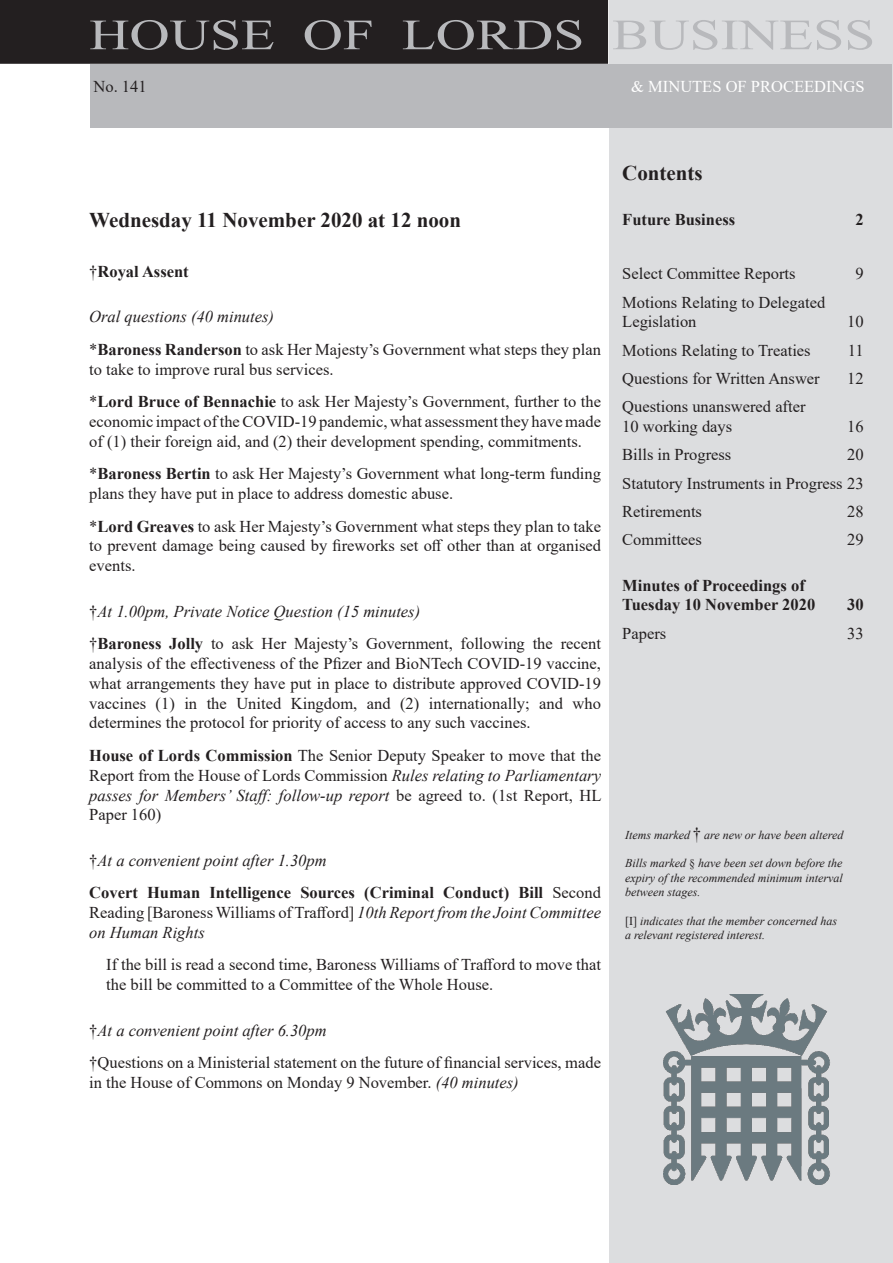
<style>
.page{position:relative;width:893px;height:1263px;background:#fff}
.page>*{position:absolute;margin:0;border:0;box-sizing:border-box;transform-origin:0 0}
.t1{font:43.2px "Times New Roman";color:#b8b9bc;scale:1.29 1}
.OPDate{font:700 21px "Times New Roman";color:#231f20}
.OrderPaperEntryDispl{font:16.5px/19.8px "Times New Roman";color:#231f20}
.OrderPaperEntryDispl-2{font:700 16.5px/19.8px "Times New Roman";color:#231f20;text-align:justify}
.OrderPaperEntryDispl-3{font:italic 16.5px "Times New Roman";color:#231f20}
.t2{font:16.5px "Times New Roman";color:#fff}
.t3{font:italic 12px/14.4px "Times New Roman";color:#231f20;text-align:justify}
.s1{font-weight:400}
.s2{font-weight:700}
.s3{font-style:normal}
.s4{font-style:italic}
.s5{font-weight:400;font-style:italic}
.s6{font-style:normal;font-size:16.5px}
</style>
<div class="page">
<div style="left:1px;top:1px;width:606px;height:62px;background:#231f20"></div>
<div style="left:0;top:0;width:608px;height:64px;border:2px solid #231f20"></div>
<div style="left:609px;top:1px;width:283px;height:1262px;background:#dcdddf"></div>
<div style="left:90px;top:65px;width:801px;height:63px;background:#b8b9bc"></div>
<img style="left:664px;top:994px;width:166px;height:190px">
<h1 class="t1" style="left:89px;top:4px;width:611px">HOUSE OF LORDS BUSINESS</h1>
<p class="OrderPaperEntryDispl" style="left:94px;top:76px;width:55px">No. 141</p>
<p class="t2" style="left:631px;top:75px;width:235px">&amp; MINUTES OF PROCEEDINGS</p>
<p class="OPDate" style="left:89px;top:205px;width:373px">Wednesday 11 November 2020 at 12 noon</p>
<p class="OrderPaperEntryDispl-2" style="left:89px;top:261px;width:101px"><span class="s1">†</span>Royal Assent</p>
<p class="OrderPaperEntryDispl-3" style="left:89px;top:305px;width:186px">Oral questions (40 minutes)</p>
<p class="OrderPaperEntryDispl" style="left:89px;top:339px;width:513px">*<span class="s2">Baroness Randerson</span> to ask Her Majesty’s Government what steps they plan to take to improve rural bus services.</p>
<p class="OrderPaperEntryDispl" style="left:89px;top:391px;width:513px;text-align:justify">*<span class="s2">Lord Bruce of Bennachie</span> to ask Her Majesty’s Government, further to the economic impact of the COVID-19 pandemic, what assessment they have made of (1) their foreign aid, and (2) their development spending, commitments.</p>
<p class="OrderPaperEntryDispl" style="left:89px;top:463px;width:513px">*<span class="s2">Baroness Bertin</span> to ask Her Majesty’s Government what long-term funding plans they have put in place to address domestic abuse.</p>
<p class="OrderPaperEntryDispl" style="left:89px;top:516px;width:513px;text-align:justify">*<span class="s2">Lord Greaves</span> to ask Her Majesty’s Government what steps they plan to take to prevent damage being caused by fireworks set off other than at organised events.</p>
<p class="OrderPaperEntryDispl-3" style="left:89px;top:600px;width:332px"><span class="s3">†</span>At 1.00pm, Private Notice Question (15 minutes)</p>
<p class="OrderPaperEntryDispl" style="left:89px;top:633px;width:513px;text-align:justify">†<span class="s2">Baroness Jolly</span> to ask Her Majesty’s Government, following the recent analysis of the effectiveness of the Pfizer and BioNTech COVID-19 vaccine, what arrangements they have put in place to distribute approved COVID-19 vaccines (1) in the United Kingdom, and (2) internationally; and who determines the protocol for priority of access to any such vaccines.</p>
<p class="OrderPaperEntryDispl" style="left:89px;top:745px;width:514px;text-align:justify"><span class="s2">House of Lords Commission</span> The Senior Deputy Speaker to move that the Report from the House of Lords Commission <span class="s4">Rules relating to Parliamentary passes for Members’ Staff: follow-up report</span> be agreed to. (1st Report, HL Paper 160)</p>
<p class="OrderPaperEntryDispl-3" style="left:89px;top:849px;width:239px"><span class="s3">†</span>At a convenient point after 1.30pm</p>
<p class="OrderPaperEntryDispl-2" style="left:89px;top:882px;width:513px">Covert Human Intelligence Sources (Criminal Conduct) Bill <span class="s1">Second Reading [Baroness Williams of Trafford]</span> <span class="s5">10th Report from the Joint Committee on Human Rights</span></p>
<p class="OrderPaperEntryDispl" style="left:106px;top:954px;width:496px">If the bill is read a second time, Baroness Williams of Trafford to move that the bill be committed to a Committee of the Whole House.</p>
<p class="OrderPaperEntryDispl-3" style="left:89px;top:1018px;width:239px"><span class="s3">†</span>At a convenient point after 6.30pm</p>
<p class="OrderPaperEntryDispl" style="left:89px;top:1052px;width:513px">†Questions on a Ministerial statement on the future of financial services, made in the House of Commons on Monday 9 November. <span class="s4">(40 minutes)</span></p>
<p class="OPDate" style="left:622px;top:158px;width:82px">Contents</p>
<p class="OrderPaperEntryDispl-2" style="left:622px;top:209px;width:114px">Future Business</p>
<p class="OrderPaperEntryDispl-2" style="left:855px;top:209px;width:10px">2</p>
<p class="OrderPaperEntryDispl" style="left:622px;top:263px;width:175px">Select Committee Reports</p>
<p class="OrderPaperEntryDispl" style="left:855px;top:263px;width:10px">9</p>
<p class="OrderPaperEntryDispl" style="left:622px;top:292px;width:205px">Motions Relating to Delegated<br>Legislation</p>
<p class="OrderPaperEntryDispl" style="left:847px;top:311px;width:18px">10</p>
<p class="OrderPaperEntryDispl" style="left:622px;top:340px;width:190px">Motions Relating to Treaties</p>
<p class="OrderPaperEntryDispl" style="left:848px;top:340px;width:17px">11</p>
<p class="OrderPaperEntryDispl" style="left:622px;top:368px;width:199px">Questions for Written Answer</p>
<p class="OrderPaperEntryDispl" style="left:847px;top:368px;width:18px">12</p>
<p class="OrderPaperEntryDispl" style="left:622px;top:396px;width:185px">Questions unanswered after<br>10 working days</p>
<p class="OrderPaperEntryDispl" style="left:847px;top:416px;width:18px">16</p>
<p class="OrderPaperEntryDispl" style="left:622px;top:444px;width:111px">Bills in Progress</p>
<p class="OrderPaperEntryDispl" style="left:847px;top:444px;width:18px">20</p>
<p class="OrderPaperEntryDispl" style="left:622px;top:473px;width:243px">Statutory Instruments in Progress 23</p>
<p class="OrderPaperEntryDispl" style="left:622px;top:501px;width:81px">Retirements</p>
<p class="OrderPaperEntryDispl" style="left:847px;top:501px;width:18px">28</p>
<p class="OrderPaperEntryDispl" style="left:622px;top:529px;width:81px">Committees</p>
<p class="OrderPaperEntryDispl" style="left:847px;top:529px;width:18px">29</p>
<p class="OrderPaperEntryDispl-2" style="left:622px;top:575px;width:194px">Minutes of Proceedings of<br>Tuesday 10 November 2020</p>
<p class="OrderPaperEntryDispl-2" style="left:847px;top:594px;width:18px">30</p>
<p class="OrderPaperEntryDispl" style="left:622px;top:623px;width:45px">Papers</p>
<p class="OrderPaperEntryDispl" style="left:847px;top:623px;width:18px">33</p>
<p class="t3" style="left:625px;top:827px;width:220px">Items marked <span class="s6">†</span> are new or have been altered</p>
<p class="t3" style="left:625px;top:856px;width:219px">Bills marked <span class="s3">§</span> have been set down before the expiry of the recommended minimum interval between stages.</p>
<p class="t3" style="left:625px;top:913px;width:213px"><span class="s3">[I]</span> indicates that the member concerned has a relevant registered interest.</p>
</div>
